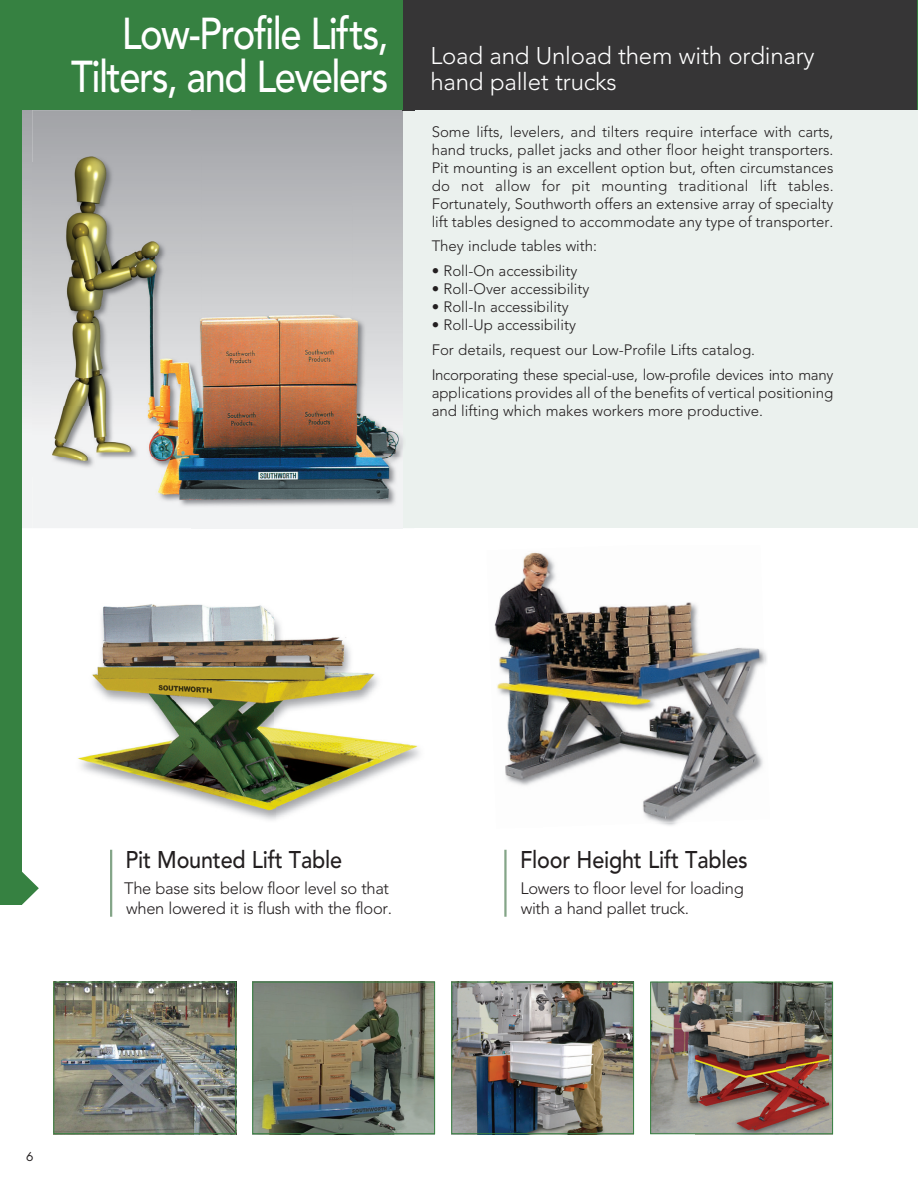
<style>
.page{position:relative;width:918px;height:1187px;background:#fff}
.page>*{position:absolute;margin:0;border:0;box-sizing:border-box;transform-origin:0 0}
.t1{font:500 44.25px/43.5px "Avenir LT Std";letter-spacing:-.04em;color:#fff;text-align:right;scale:.86 1}
.t2{font:300 24px/25.5px "Avenir LT Std";letter-spacing:-.01em;color:#fff}
.t3{font:500 24px "Avenir LT Std";letter-spacing:-.01em;color:#231f20;scale:.9 1}
.t4{font:300 16.5px/19.5px "Avenir LT Std";letter-spacing:-.02em;color:#231f20}
.t5{font:300 15px/18px "Avenir LT Std";color:#231f20}
.t6{font:12px "Futura Std";color:#231f20}
</style>
<div class="page">
<img style="left:494px;top:552px;width:273px;height:274px">
<div style="left:403px;top:0;width:514px;height:528px;background:#ebf1ee"></div>
<hr style="left:917px;top:0;width:1px;height:110px;background:#368141">
<img style="left:55px;top:983px;width:179px;height:149px">
<div style="left:53px;top:981px;width:183px;height:153px;border:1px solid #368141"></div>
<img style="left:254px;top:983px;width:179px;height:149px">
<div style="left:252px;top:981px;width:183px;height:153px;border:1px solid #368141"></div>
<img style="left:453px;top:983px;width:179px;height:149px">
<div style="left:451px;top:981px;width:183px;height:153px;border:1px solid #368141"></div>
<img style="left:652px;top:983px;width:178px;height:149px">
<div style="left:650px;top:981px;width:182px;height:153px;border:1px solid #368141"></div>
<div style="left:402px;top:0;width:515px;height:110px;background:#363536"></div>
<div style="left:0;top:0;width:403px;height:110px;background:#368141"></div>
<div style="left:0;top:102px;width:22px;height:802px;background:#368141"></div>
<svg style="left:22px;top:872px;width:17px;height:32px"></svg>
<hr style="left:504px;top:849px;width:2px;height:67px;background:#84a588">
<hr style="left:110px;top:849px;width:2px;height:67px;background:#84a588">
<img style="left:78px;top:604px;width:342px;height:216px">
<div style="left:32px;top:110px;width:159px;height:52px;background:#a7a8ac"></div>
<svg style="left:402px;top:110px;width:12px;height:1px"></svg>
<img style="left:52px;top:156px;width:351px;height:351px">
<h1 class="t1" style="left:71px;top:13px;width:370px">Low-Profile Lifts,<br>Tilters, and Levelers</h1>
<h2 class="t2" style="left:430px;top:43px;width:385px">Load and Unload them with ordinary hand pallet trucks</h2>
<p class="t5" style="left:431px;top:122px;width:403px;text-align:justify">Some lifts, levelers, and tilters require interface with carts, hand trucks, pallet jacks and other floor height transporters.<br>Pit mounting is an excellent option but, often circumstances do not allow for pit mounting traditional lift tables.<br>Fortunately, Southworth offers an extensive array of specialty lift tables designed to accommodate any type of transporter.</p>
<p class="t5" style="left:431px;top:237px;width:167px">They include tables with:</p>
<p class="t5" style="left:431px;top:262px;width:147px">• Roll-On accessibility</p>
<p class="t5" style="left:431px;top:280px;width:159px">• Roll-Over accessibility</p>
<p class="t5" style="left:431px;top:298px;width:139px">• Roll-In accessibility</p>
<p class="t5" style="left:431px;top:313px;width:403px;line-height:24.8px">• Roll-Up accessibility<br>For details, request our Low-Profile Lifts catalog.<br>Incorporating these special-use, low-profile devices into many</p>
<p class="t5" style="left:431px;top:383px;width:403px">applications provides all of the benefits of vertical positioning and lifting which makes workers more productive.</p>
<h2 class="t3" style="left:125px;top:845px;width:242px">Pit Mounted Lift Table</h2>
<p class="t4" style="left:124px;top:878px;width:269px">The base sits below floor level so that when lowered it is flush with the floor.</p>
<p class="t6" style="left:26px;top:1148px;width:9px">6</p>
<h2 class="t3" style="left:520px;top:845px;width:254px">Floor Height Lift Tables</h2>
<p class="t4" style="left:520px;top:878px;width:225px">Lowers to floor level for loading with a hand pallet truck.</p>
</div>
